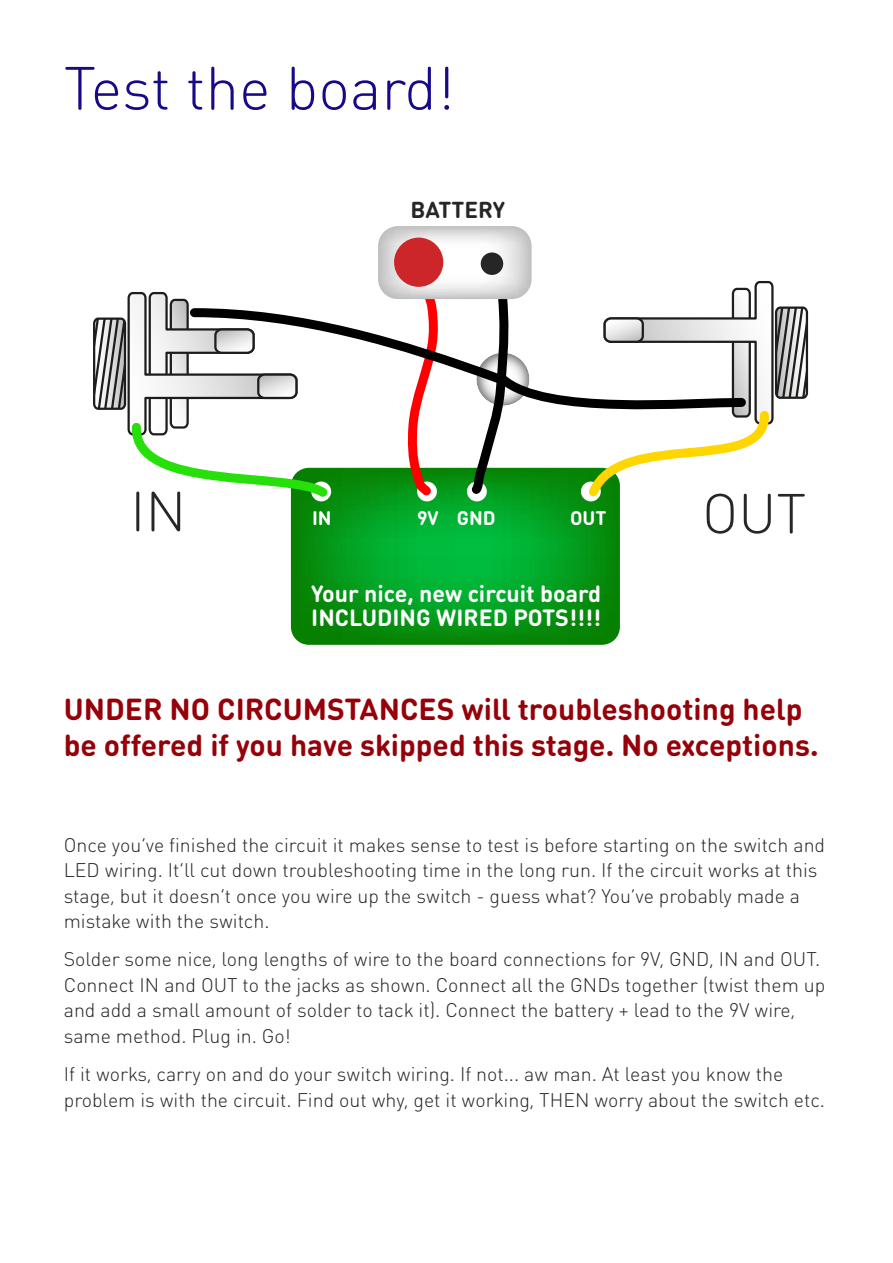
<style>
.page{position:relative;width:893px;height:1263px;background:#fff}
.page>*{position:absolute;margin:0;border:0;box-sizing:border-box;transform-origin:0 0}
.t1{font:300 60px "DIN Round Pro";color:#170a88}
.t2{font:300 55.35px "DIN Round Pro";color:#272627}
.t3{font:700 30px/36px "DIN Round Pro";color:#950009}
.t4{font:700 23.25px/23.2px "DIN Round Pro";color:#fff}
.t5{font:700 22.8px "DIN Round Pro";color:#272627}
.t6{font:300 19.5px/25.5px "DIN Round Pro";color:#272526}
.t7{font:700 19.35px "DIN Round Pro";color:#fff}
</style>
<div class="page">
<svg style="left:291px;top:505px;width:329px;height:140px;background:#059d1e"></svg>
<svg style="left:93px;top:226px;width:716px;height:279px"></svg>
<h1 class="t1" style="left:64px;top:54px;width:393px">Test the board!</h1>
<p class="t5" style="left:411px;top:197px;width:96px">BATTERY</p>
<h2 class="t2" style="left:130px;top:480px;width:58px">IN</h2>
<h2 class="t2" style="left:702px;top:482px;width:106px">OUT</h2>
<p class="t7" style="left:312px;top:507px;width:21px">IN</p>
<p class="t7" style="left:417px;top:507px;width:80px">9V GND</p>
<p class="t7" style="left:570px;top:507px;width:38px">OUT</p>
<p class="t4" style="left:311px;top:583px;width:291px">Your nice, new circuit board<br>INCLUDING WIRED POTS!!!!</p>
<h3 class="t3" style="left:64px;top:692px;width:756px">UNDER NO CIRCUMSTANCES will troubleshooting help be offered if you have skipped this stage. No exceptions.</h3>
<p class="t6" style="left:64px;top:832px;width:763px">Once you’ve finished the circuit it makes sense to test is before starting on the switch and LED wiring. It’ll cut down troubleshooting time in the long run. If the circuit works at this stage, but it doesn’t once you wire up the switch - guess what? You’ve probably made a mistake with the switch.</p>
<p class="t6" style="left:64px;top:947px;width:763px">Solder some nice, long lengths of wire to the board connections for 9V, GND, IN and OUT.<br>Connect IN and OUT to the jacks as shown. Connect all the GNDs together (twist them up and add a small amount of solder to tack it). Connect the battery + lead to the 9V wire, same method. Plug in. Go!</p>
<p class="t6" style="left:64px;top:1062px;width:763px">If it works, carry on and do your switch wiring. If not... aw man. At least you know the problem is with the circuit. Find out why, get it working, THEN worry about the switch etc.</p>
</div>
